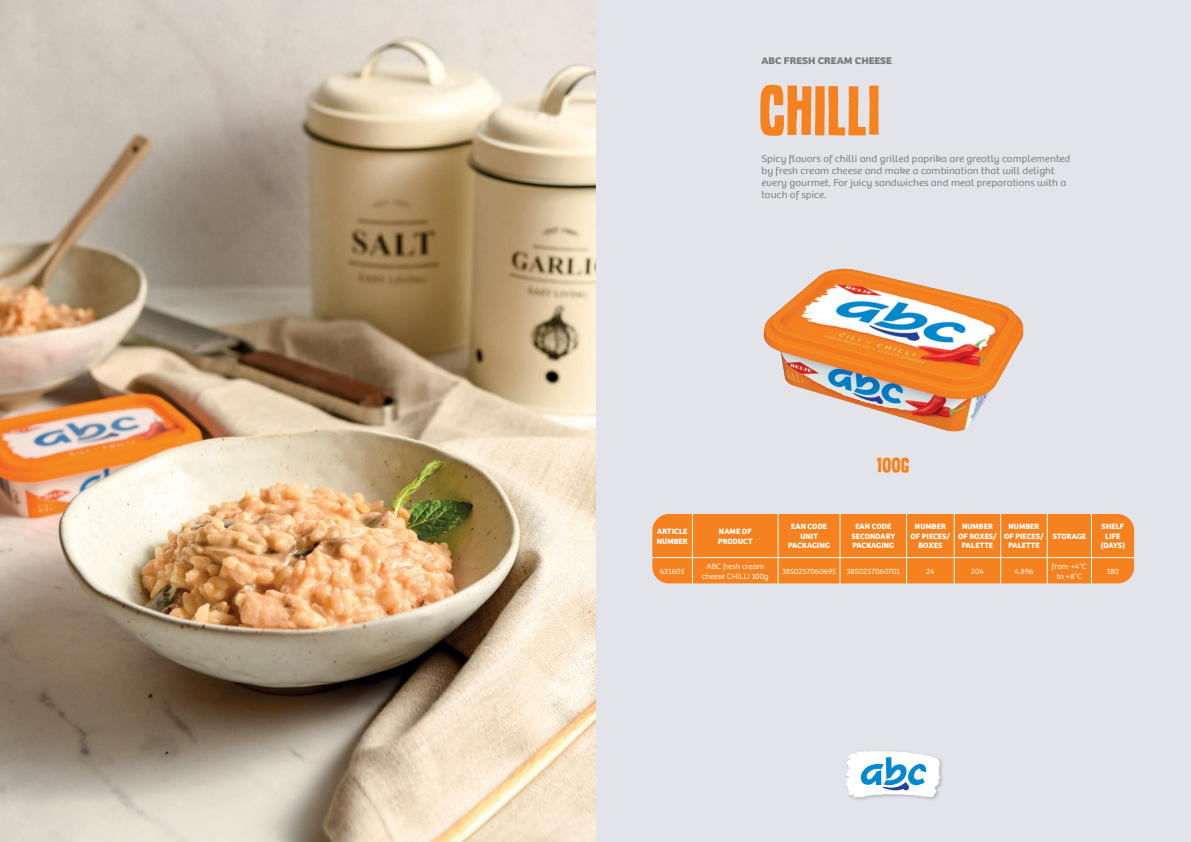
<style>
.page{position:relative;width:1191px;height:842px;background:#fff}
.page>*{position:absolute;margin:0;border:0;box-sizing:border-box;transform-origin:0 0}
.t1{font:75px "Rather Loud";color:#f5821f}
.t2{font:22px "Rather Loud";color:#f5821f;scale:1.1 1}
.t3{font:300 10px/12px "Bree CYR";color:#77797b;scale:1.1 1}
.t4{font:700 10px "Bree CYR";color:#77797b;scale:1.1 1}
.t5{font:700 8px/9.5px "Bree CYR";letter-spacing:.01em;color:#fff;text-align:center}
.t6{font:300 8px/9.6px "Bree CYR";color:#fff;text-align:center;scale:1.05 1}
</style>
<div class="page">
<div style="left:595px;top:0;width:596px;height:842px;background:#e2e4e9"></div>
<img style="left:853px;top:760px;width:90px;height:40px">
<svg style="left:846px;top:751px;width:94px;height:47px;background:#c5dfef"></svg>
<img style="left:0;top:0;width:595px;height:842px">
<img style="left:763px;top:268px;width:261px;height:164px">
<svg style="left:652px;top:514px;width:482px;height:70px;background:#f48627"></svg>
<hr style="left:692px;top:514px;width:1px;height:43px;background:#fff">
<hr style="left:777px;top:514px;width:1px;height:43px;background:#fff">
<hr style="left:839px;top:514px;width:1px;height:43px;background:#fff">
<hr style="left:906px;top:514px;width:1px;height:43px;background:#fff">
<hr style="left:953px;top:514px;width:1px;height:43px;background:#fff">
<hr style="left:1047px;top:514px;width:1px;height:43px;background:#fff">
<hr style="left:1091px;top:514px;width:1px;height:43px;background:#fff">
<p class="t4" style="left:761px;top:53px;width:120px">ABC FRESH CREAM CHEESE</p>
<h1 class="t1" style="left:758px;top:74px;width:123px">chilli</h1>
<p class="t3" style="left:761px;top:152px;width:282px">Spicy flavors of chilli and grilled paprika are greatly complemented by fresh cream cheese and make a combination that will delight every gourmet. For juicy sandwiches and meal preparations with a touch of spice.</p>
<h2 class="t2" style="left:877px;top:454px;width:30px">100G</h2>
<p class="t5" style="left:657px;top:526px;width:32px;text-align:left">ARTICLE<br>NUMBER</p>
<p class="t5" style="left:718px;top:526px;width:36px;text-align:left">NAME OF<br>PRODUCT</p>
<p class="t5" style="left:788px;top:521px;width:43px">EAN CODE<br>UNIT<br>PACKAGING</p>
<p class="t5" style="left:851px;top:521px;width:45px">EAN CODE<br>SECONDARY<br>PACKAGING</p>
<p class="t5" style="left:910px;top:521px;width:41px">NUMBER<br>OF PIECES/<br>BOXES</p>
<p class="t5" style="left:958px;top:521px;width:40px">NUMBER<br>OF BOXES/<br>PALETTE</p>
<p class="t5" style="left:1004px;top:521px;width:41px">NUMBER<br>OF PIECES/<br>PALETTE</p>
<p class="t5" style="left:1052px;top:531px;width:35px">STORAGE</p>
<p class="t5" style="left:1101px;top:521px;width:26px">SHELF<br>LIFE (DAYS)</p>
<p class="t6" style="left:660px;top:566px;width:25px">631605</p>
<p class="t6" style="left:702px;top:561px;width:65px">ABC fresh cream cheese CHILLI 100g</p>
<p class="t6" style="left:782px;top:566px;width:53px">3850257060695</p>
<p class="t6" style="left:846px;top:566px;width:53px">3850257060701</p>
<p class="t6" style="left:926px;top:566px;width:9px">24</p>
<p class="t6" style="left:971px;top:566px;width:14px">204</p>
<p class="t6" style="left:1014px;top:566px;width:20px">4.896</p>
<p class="t6" style="left:1052px;top:561px;width:35px">from +4°C to +8°C</p>
<p class="t6" style="left:1106px;top:566px;width:13px">180</p>
</div>
